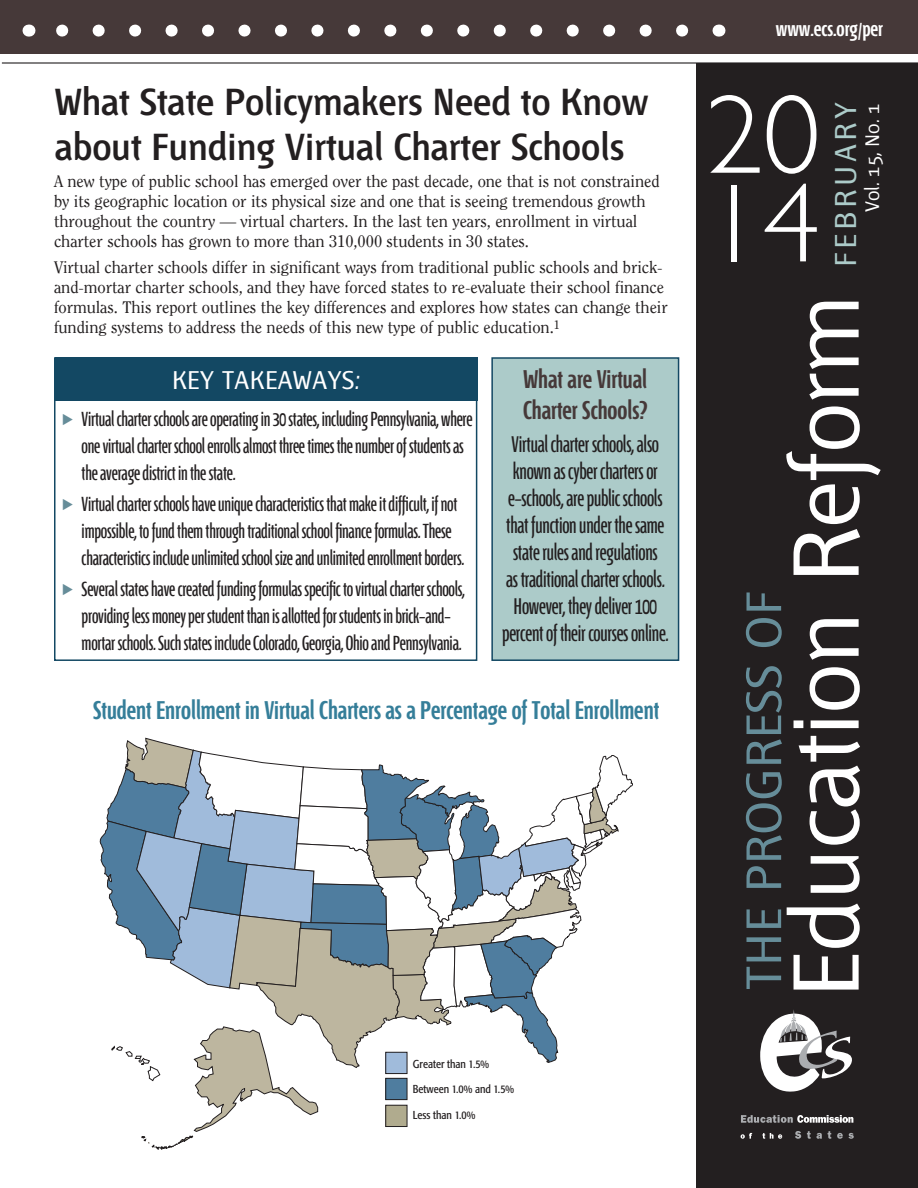
<style>
.page{position:relative;width:918px;height:1188px;background:#fff}
.page>*{position:absolute;margin:0;border:0;box-sizing:border-box;transform-origin:0 0}
.t1{font:300 112.5px "Gill Sans";color:#fff}
.t2{font:93px "Fontana ND Aa Os F";color:#fff}
.t3{font:49.5px "Fontana ND Aa Os F";color:#668d99}
.t4{font:600 37.5px/45px "Fontana ND Cc Os F";color:#231f20}
.t5{font:30px "Fontana ND Aa Os F";letter-spacing:.12em;color:#accbc9}
.t6{font:600 25.5px "Fontana ND Gg";color:#357e99}
.t7{font:600 25.5px/30.6px "Fontana ND Gg";color:#463939}
.t8{font:25.5px "Fontana ND Aa Os F";color:#fff}
.t9{font:22.5px/27px "Fontana ND Gg";letter-spacing:-.01em;color:#231f20;text-align:center}
.t10{font:600 21px "Fontana ND Gg";color:#fff}
.t11{font:20.25px/27px "Fontana ND Gg";letter-spacing:-.01em;color:#231f20}
.t12{font:19.5px "Fontana ND Aa Os F";color:#fff}
.t13{font:16.5px/19.8px "Clearface S Si";letter-spacing:-.005em;color:#231f20}
.t14{font:condensed 11.4px "Formata";color:#231f20}
</style>
<div class="page">
<div style="left:0;top:0;width:918px;height:54px;background:#463939"></div>
<hr style="left:2px;top:62px;width:916px;height:2px;background:#231f20">
<svg style="left:56px;top:25px;width:626px;height:12px"></svg>
<svg style="left:718px;top:25px;width:1px;height:12px"></svg>
<svg style="left:28px;top:25px;width:1px;height:12px"></svg>
<div style="left:696px;top:64px;width:222px;height:1124px;background:#231f20"></div>
<svg style="left:741px;top:1133px;width:11px;height:6px"></svg>
<svg style="left:762px;top:1133px;width:20px;height:6px"></svg>
<svg style="left:795px;top:1131px;width:6px;height:8px"></svg>
<svg style="left:807px;top:1131px;width:15px;height:8px"></svg>
<svg style="left:828px;top:1131px;width:3px;height:8px"></svg>
<svg style="left:837px;top:1133px;width:17px;height:6px"></svg>
<svg style="left:741px;top:1115px;width:112px;height:8px"></svg>
<svg style="left:760px;top:1010px;width:92px;height:82px"></svg>
<div style="left:55px;top:357px;width:422px;height:44px;background:#134863"></div>
<div style="left:54px;top:357px;width:423px;height:304px;border:2px solid #134863"></div>
<div style="left:492px;top:358px;width:187px;height:302px;background:#accbc9"></div>
<div style="left:491px;top:357px;width:188px;height:304px;border:2px solid #134863"></div>
<svg style="left:99px;top:737px;width:534px;height:413px"></svg>
<p class="t10" style="left:776px;top:19px;width:109px">www.ecs.org/per</p>
<p class="t4" style="left:55px;top:81px;width:596px">What State Policymakers Need to Know about Funding Virtual Charter Schools</p>
<p class="t1" style="left:706px;top:72px;width:116px">20</p>
<p class="t1" style="left:706px;top:160px;width:116px">14</p>
<p class="t5" style="left:832px;top:267px;width:167px;rotate:-90deg">FEBRUARY</p>
<p class="t12" style="left:863px;top:212px;width:110px;rotate:-90deg">Vol. 15, No. 1</p>
<p class="t13" style="left:54px;top:172px;width:607px">A new type of public school has emerged over the past decade, one that is not constrained by its geographic location or its physical size and one that is seeing tremendous growth throughout the country — virtual charters. In the last ten years, enrollment in virtual charter schools has grown to more than 310,000 students in 30 states.</p>
<p class="t13" style="left:54px;top:257px;width:615px">Virtual charter schools differ in significant ways from traditional public schools and brick&shy;and-mortar charter schools, and they have forced states to re-evaluate their school finance formulas. This report outlines the key differences and explores how states can change their funding systems to address the needs of this new type of public education.<sup>1</sup></p>
<p class="t7" style="left:523px;top:366px;width:126px">What are Virtual<br>Charter Schools?</p>
<p class="t9" style="left:502px;top:432px;width:168px">Virtual charter schools, also known as cyber charters or e-schools, are public schools that function under the same state rules and regulations<br>as traditional charter schools.<br>However, they deliver 100 percent of their courses online.</p>
<p class="t2" style="left:783px;top:998px;width:705px;rotate:-90deg">Education Reform</p>
<p class="t8" style="left:172px;top:368px;width:190px">KEY TAKEAWAYS:</p>
<p class="t11" style="left:82px;top:406px;width:392px">Virtual charter schools are operating in 30 states, including Pennsylvania, where one virtual charter school enrolls almost three times the number of students as the average district in the state.</p>
<p class="t11" style="left:82px;top:491px;width:384px">Virtual charter schools have unique characteristics that make it difficult, if not impossible, to fund them through traditional school finance formulas. These characteristics include unlimited school size and unlimited enrollment borders.</p>
<p class="t11" style="left:82px;top:577px;width:385px">Several states have created funding formulas specific to virtual charter schools, providing less money per student than is allotted for students in brick-and&shy;mortar schools. Such states include Colorado, Georgia, Ohio and Pennsylvania.</p>
<p class="t3" style="left:741px;top:990px;width:400px;rotate:-90deg">THE PROGRESS OF</p>
<p class="t6" style="left:93px;top:698px;width:568px">Student Enrollment in Virtual Charters as a Percentage of Total Enrollment</p>
<p class="t14" style="left:413px;top:1057px;width:78px">Greater than 1.5%</p>
<p class="t14" style="left:413px;top:1082px;width:103px">Between 1.0% and 1.5%</p>
<p class="t14" style="left:413px;top:1109px;width:64px">Less than 1.0%</p>
</div>
